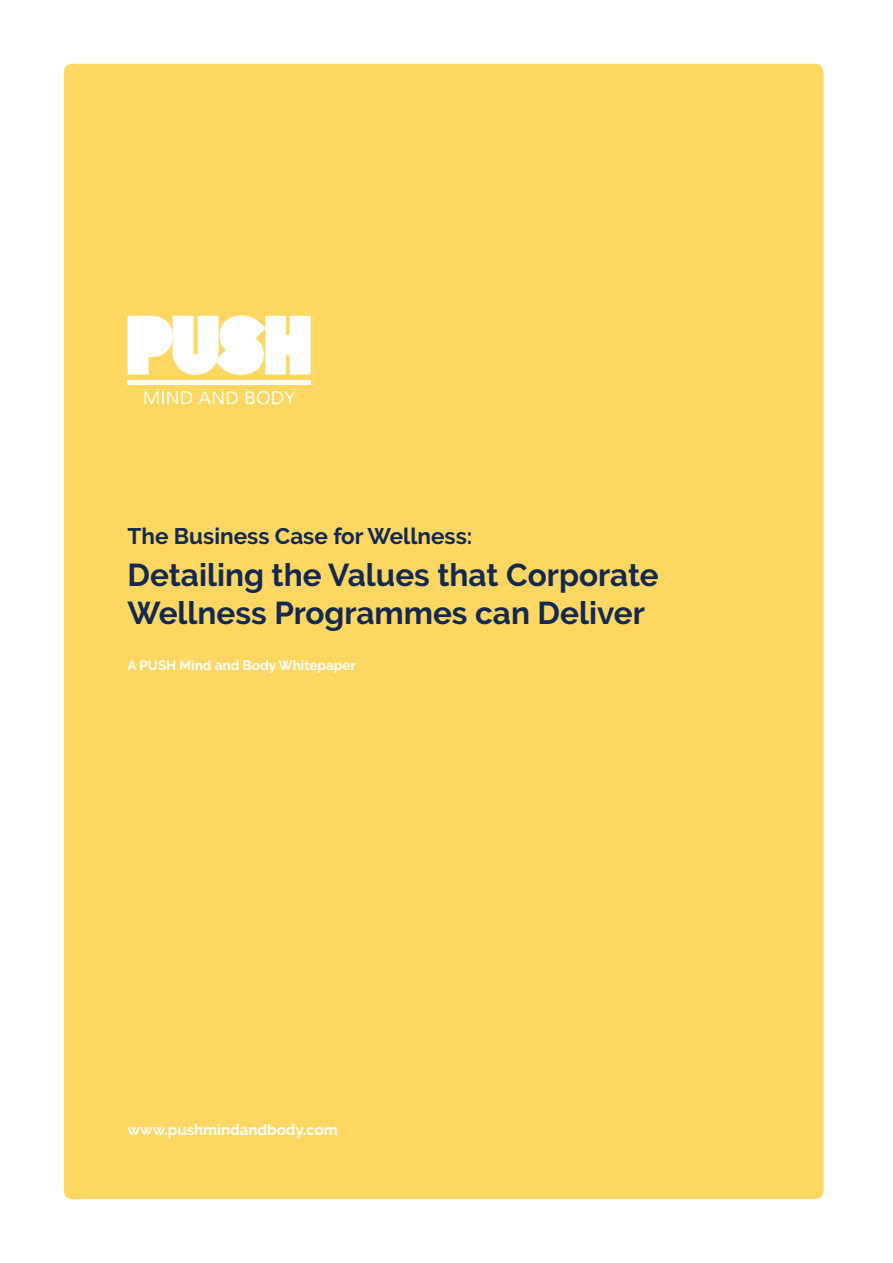
<style>
.page{position:relative;width:893px;height:1263px;background:#fff}
.page>*{position:absolute;margin:0;border:0;box-sizing:border-box;transform-origin:0 0}
.t1{font:700 31.5px/37.8px "Raleway";color:#122951}
.t2{font:700 22.5px "Raleway";color:#122951}
.t3{font:700 15px "Raleway";color:#fff}
.t4{font:700 13.5px "Raleway";color:#fff}
</style>
<div class="page">
<div style="left:64px;top:64px;width:759px;height:1135px;background:#fed662;border-radius:9px"></div>
<hr style="left:128px;top:381px;width:183px;height:4px;background:#fff">
<svg style="left:145px;top:391px;width:47px;height:13px"></svg>
<svg style="left:199px;top:391px;width:39px;height:13px"></svg>
<svg style="left:246px;top:391px;width:49px;height:13px"></svg>
<svg style="left:128px;top:315px;width:183px;height:60px;background:#fef8e4"></svg>
<p class="t2" style="left:128px;top:523px;width:346px">The Business Case for Wellness:</p>
<p class="t1" style="left:128px;top:556px;width:533px">Detailing the Values that Corporate<br>Wellness Programmes can Deliver</p>
<p class="t4" style="left:128px;top:657px;width:230px">A PUSH Mind and Body Whitepaper</p>
<p class="t3" style="left:128px;top:1121px;width:212px">www.pushmindandbody.com</p>
</div>
